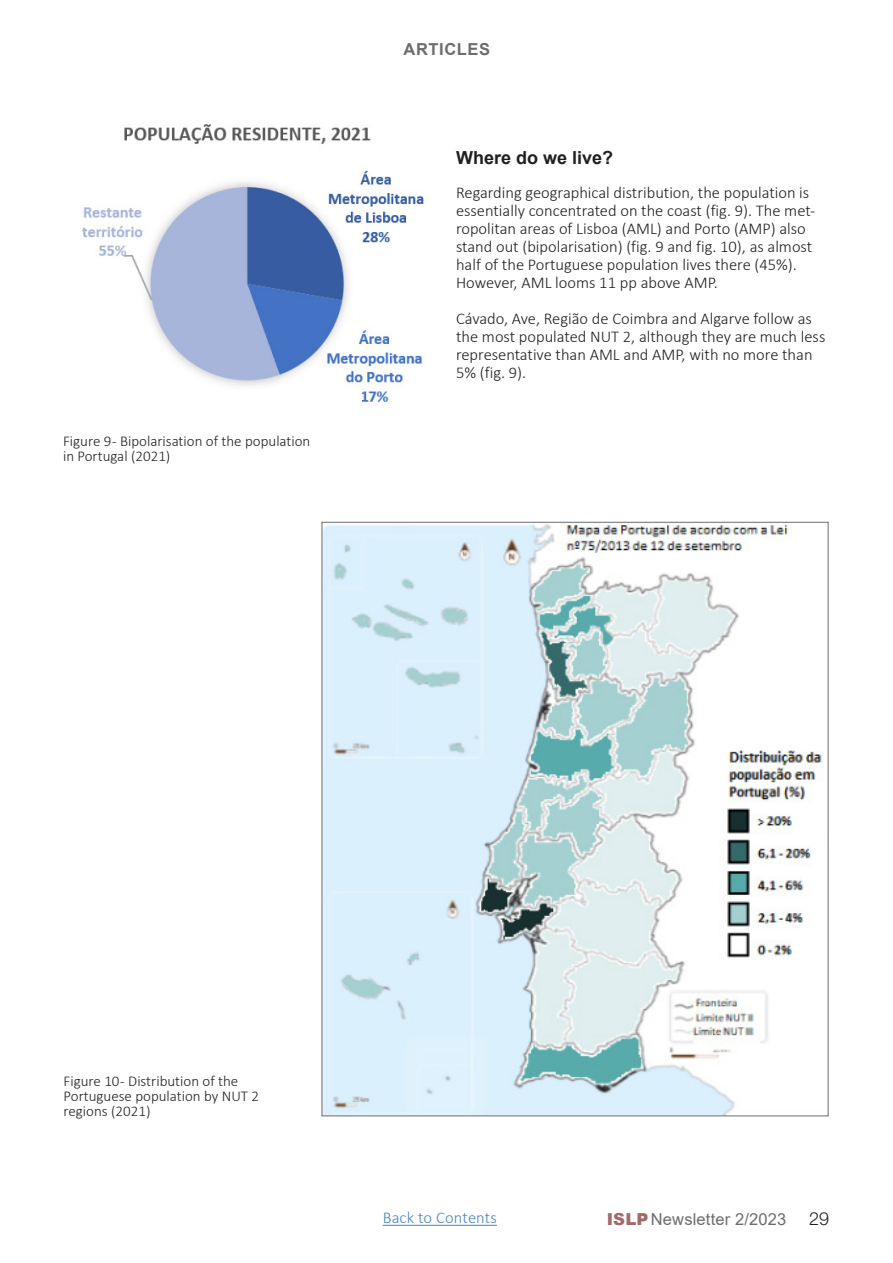
<style>
.page{position:relative;width:893px;height:1263px;background:#fff}
.page>*{position:absolute;margin:0;border:0;box-sizing:border-box;transform-origin:0 0}
.väliotsikko{font:700 18px "Arial";color:#231f20}
.t1{font:300 18px "Helvetica Neue LT Std";color:#231f20}
.Leipis{font:300 16.5px/18px "Calibri";color:#231f20}
.t2{font:16.5px "Arial";letter-spacing:.01em;color:#6c6d70}
.t3{font:300 16.5px "Calibri";letter-spacing:.01em;color:#4d84bb}
.VINJETTITEKSTI_ei_näy_sislussa_center{font:700 16.5px "Arial";letter-spacing:.035em;color:#6c6d70}
.kuvateksti{font:300 15px/15px "Calibri";color:#231f20}
.s1{font-weight:900;color:#a46a6b}
</style>
<div class="page">
<hr style="left:383px;top:1225px;width:114px;height:1px;background:#4d84bb">
<img style="left:324px;top:524px;width:499px;height:590px">
<img style="left:82px;top:124px;width:342px;height:282px">
<p class="kuvateksti" style="left:63px;top:434px;width:249px">Figure 9 - Bipolarisation of the population in Portugal (2021)</p>
<p class="VINJETTITEKSTI_ei_näy_sislussa_center" style="left:404px;top:37px;width:88px">ARTICLES</p>
<p class="väliotsikko" style="left:456px;top:145px;width:159px">Where do we live?</p>
<p class="Leipis" style="left:456px;top:183px;width:361px">Regarding geographical distribution, the population is essentially concentrated on the coast (fig. 9). The met&shy;ropolitan areas of Lisboa (AML) and Porto (AMP) also stand out (bipolarisation) (fig. 9 and fig. 10), as almost half of the Portuguese population lives there (45%).<br>However, AML looms 11 pp above AMP.</p>
<p class="Leipis" style="left:456px;top:309px;width:371px">Cávado, Ave, Região de Coimbra and Algarve follow as the most populated NUT 2, although they are much less representative than AML and AMP, with no more than 5% (fig. 9).</p>
<p class="kuvateksti" style="left:64px;top:1073px;width:197px">Figure 10 - Distribution of the<br>Portuguese population by NUT 2 regions (2021)</p>
<p class="t3" style="left:383px;top:1207px;width:116px">Back to Contents</p>
<p class="t2" style="left:607px;top:1207px;width:181px"><span class="s1">ISLP</span> Newsletter 2/2023</p>
<p class="t1" style="left:809px;top:1207px;width:22px">29</p>
</div>
